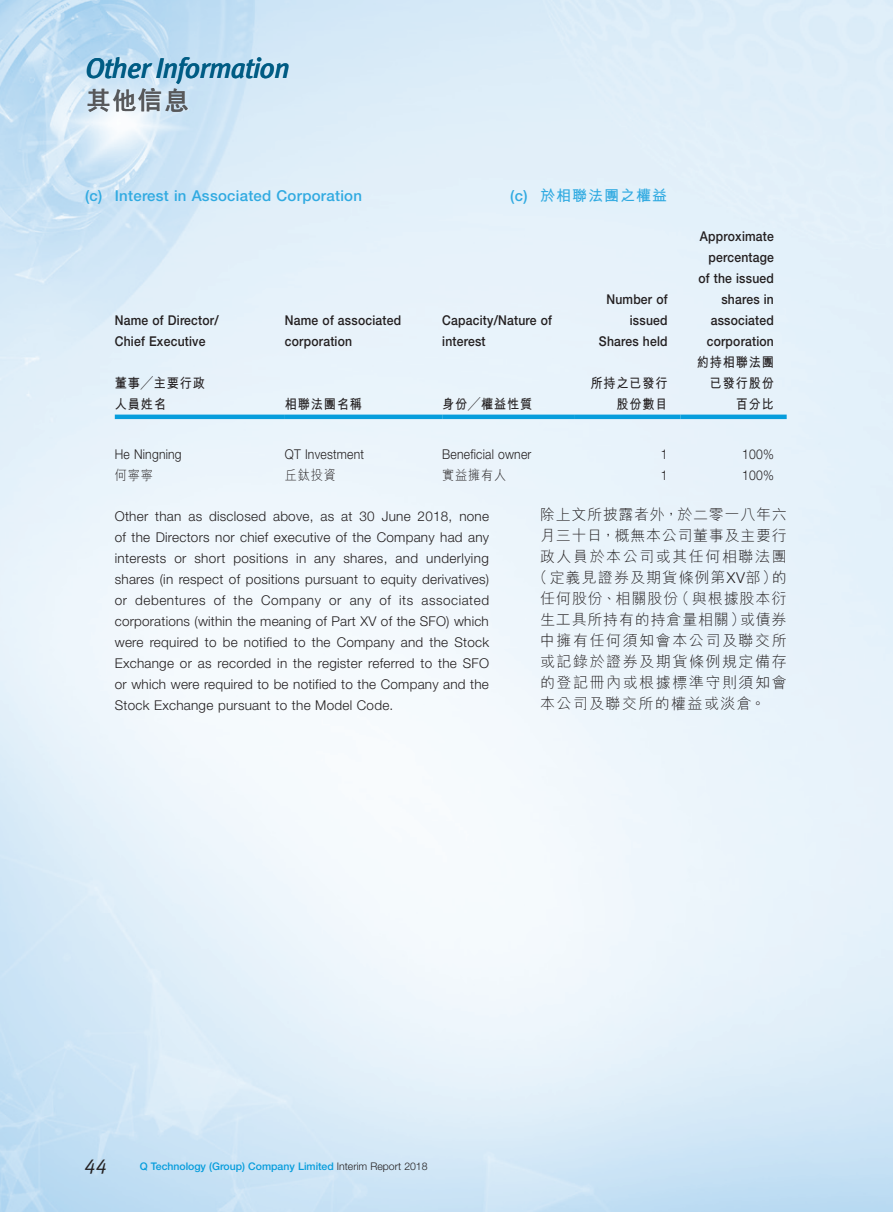
<style>
.page{position:relative;width:893px;height:1212px;background:#fff}
.page>*{position:absolute;margin:0;border:0;box-sizing:border-box;transform-origin:0 0}
.t1{font:italic 500 28.5px "Meta Pro";letter-spacing:-.04em;color:#005c84}
.t2{font:700 26.25px "C Hei 2 HK";color:#57585a}
.t3{font:italic 20.25px "Meta Pro";color:#231f20}
.C_Body_Text{font:300 15px "M Hei HK";letter-spacing:.095em;color:#231f20}
.C_Heading_2{font:500 15px "Helvetica Neue LT Std";letter-spacing:.02em;color:#30aae1}
.C_Body_Text-2{font:300 15px "M Hei HK";letter-spacing:.045em;color:#231f20}
.C_Body_Text-3{font:300 15px "M Hei HK";letter-spacing:.07em;color:#231f20}
.C_Body_Text-4{font:300 15px "M Hei HK";letter-spacing:.065em;color:#231f20}
.C_Body_Text-5{font:300 15px "M Hei HK";letter-spacing:.055em;color:#231f20}
.C_Heading_2-2{font:700 15px "M Hei HK";letter-spacing:.07em;color:#30aae1}
.Body_Text{font:300 13.5px/21px "Helvetica Neue LT Std";letter-spacing:.02em;color:#231f20;text-align:justify}
.Body_Text-2{font:500 13.5px/21px "Helvetica Neue LT Std";letter-spacing:.02em;color:#231f20;text-align:right;scale:.9 1}
.Body_Text-3{font:700 13.5px "M Hei HK";letter-spacing:.07em;color:#231f20;scale:.9 1}
.Body_Text-4{font:300 13.5px "Helvetica Neue LT Std";letter-spacing:.02em;color:#231f20;scale:.9 1}
.Body_Text-5{font:300 13.5px "M Hei HK";letter-spacing:.07em;color:#231f20;scale:.9 1}
.t4{font:500 10.5px "Helvetica Neue LT Std";color:#069ddc}
.s1{font-family:"Helvetica Neue LT Std";font-weight:500}
.s2{font-family:"Helvetica Neue LT Std"}
.s3{font-weight:300;color:#231f20}
</style>
<div class="page">
<hr style="left:115px;top:415px;width:170px;height:4px;background:#069ddc">
<hr style="left:285px;top:415px;width:157px;height:4px;background:#069ddc">
<hr style="left:442px;top:415px;width:132px;height:4px;background:#069ddc">
<hr style="left:574px;top:415px;width:106px;height:4px;background:#069ddc">
<hr style="left:680px;top:415px;width:107px;height:4px;background:#069ddc">
<h1 class="t1" style="left:85px;top:50px;width:207px">Other Information</h1>
<h2 class="t2" style="left:85px;top:87px;width:106px">其他信息</h2>
<p class="C_Heading_2" style="left:85px;top:186px;width:278px">(c) Interest in Associated Corporation</p>
<p class="C_Heading_2-2" style="left:510px;top:184px;width:158px"><span class="s1">(c)</span> 於相聯法團之權益</p>
<p class="Body_Text-2" style="left:115px;top:309px;width:117px">Name of Director/</p>
<p class="Body_Text-2" style="left:115px;top:330px;width:102px">Chief Executive</p>
<p class="Body_Text-2" style="left:285px;top:309px;width:131px">Name of associated</p>
<p class="Body_Text-2" style="left:285px;top:330px;width:76px">corporation</p>
<p class="Body_Text-2" style="left:442px;top:309px;width:124px">Capacity/Nature of</p>
<p class="Body_Text-2" style="left:442px;top:330px;width:50px">interest</p>
<p class="Body_Text-2" style="left:606px;top:288px;width:70px">Number of</p>
<p class="Body_Text-2" style="left:630px;top:309px;width:43px">issued</p>
<p class="Body_Text-2" style="left:599px;top:330px;width:78px">Shares held</p>
<p class="Body_Text-3" style="left:115px;top:373px;width:102px">董事╱主要行政</p>
<p class="Body_Text-3" style="left:115px;top:394px;width:58px">人員姓名</p>
<p class="Body_Text-3" style="left:285px;top:394px;width:87px">相聯法團名稱</p>
<p class="Body_Text-3" style="left:442px;top:394px;width:102px">身份╱權益性質</p>
<p class="Body_Text-3" style="left:591px;top:373px;width:87px">所持之已發行</p>
<p class="Body_Text-3" style="left:616px;top:394px;width:58px">股份數目</p>
<p class="Body_Text-2" style="left:698px;top:225px;width:85px">Approximate percentage of the issued shares in associated corporation</p>
<p class="Body_Text-3" style="left:697px;top:352px;width:87px">約持相聯法團</p>
<p class="Body_Text-3" style="left:710px;top:373px;width:73px">已發行股份</p>
<p class="Body_Text-3" style="left:736px;top:394px;width:44px">百分比</p>
<p class="Body_Text-4" style="left:115px;top:446px;width:76px">He Ningning</p>
<p class="Body_Text-4" style="left:285px;top:446px;width:90px">QT Investment</p>
<p class="Body_Text-4" style="left:442px;top:446px;width:101px">Beneficial owner</p>
<p class="Body_Text-4" style="left:661px;top:446px;width:9px">1</p>
<p class="Body_Text-4" style="left:742px;top:446px;width:37px">100%</p>
<p class="Body_Text-5" style="left:115px;top:468px;width:44px">何寧寧</p>
<p class="Body_Text-5" style="left:285px;top:468px;width:58px">丘鈦投資</p>
<p class="Body_Text-5" style="left:442px;top:468px;width:73px">實益擁有人</p>
<p class="Body_Text-4" style="left:661px;top:467px;width:9px">1</p>
<p class="Body_Text-4" style="left:742px;top:467px;width:37px">100%</p>
<p class="C_Body_Text-2" style="left:540px;top:507px;width:248px">除上文所披露者外，於二零一八年六</p>
<p class="C_Body_Text-2" style="left:540px;top:528px;width:248px">月三十日，概無本公司董事及主要行</p>
<p class="C_Body_Text" style="left:540px;top:549px;width:248px">政人員於本公司或其任何相聯法團</p>
<p class="C_Body_Text-3" style="left:532px;top:570px;width:256px">（定義見證券及期貨條例第<span class="s2">XV</span>部）的</p>
<p class="C_Body_Text-4" style="left:540px;top:591px;width:248px">任何股份、相關股份（與根據股本衍</p>
<p class="C_Body_Text-5" style="left:540px;top:612px;width:248px">生工具所持有的持倉量相關）或債券</p>
<p class="C_Body_Text" style="left:540px;top:633px;width:248px">中擁有任何須知會本公司及聯交所</p>
<p class="C_Body_Text" style="left:540px;top:654px;width:248px">或記錄於證券及期貨條例規定備存</p>
<p class="C_Body_Text" style="left:540px;top:675px;width:248px">的登記冊內或根據標準守則須知會</p>
<p class="C_Body_Text" style="left:540px;top:696px;width:227px">本公司及聯交所的權益或淡倉。</p>
<p class="Body_Text" style="left:115px;top:505px;width:376px">Other than as disclosed above, as at 30 June 2018, none of the Directors nor chief executive of the Company had any interests or short positions in any shares, and underlying shares (in respect of positions pursuant to equity derivatives) or debentures of the Company or any of its associated corporations (within the meaning of Part XV of the SFO) which were required to be notified to the Company and the Stock Exchange or as recorded in the register referred to the SFO or which were required to be notified to the Company and the Stock Exchange pursuant to the Model Code.</p>
<h3 class="t3" style="left:85px;top:1150px;width:24px">44</h3>
<p class="t4" style="left:140px;top:1160px;width:289px">Q Technology (Group) Company Limited <span class="s3">Interim Report 2018</span></p>
</div>
